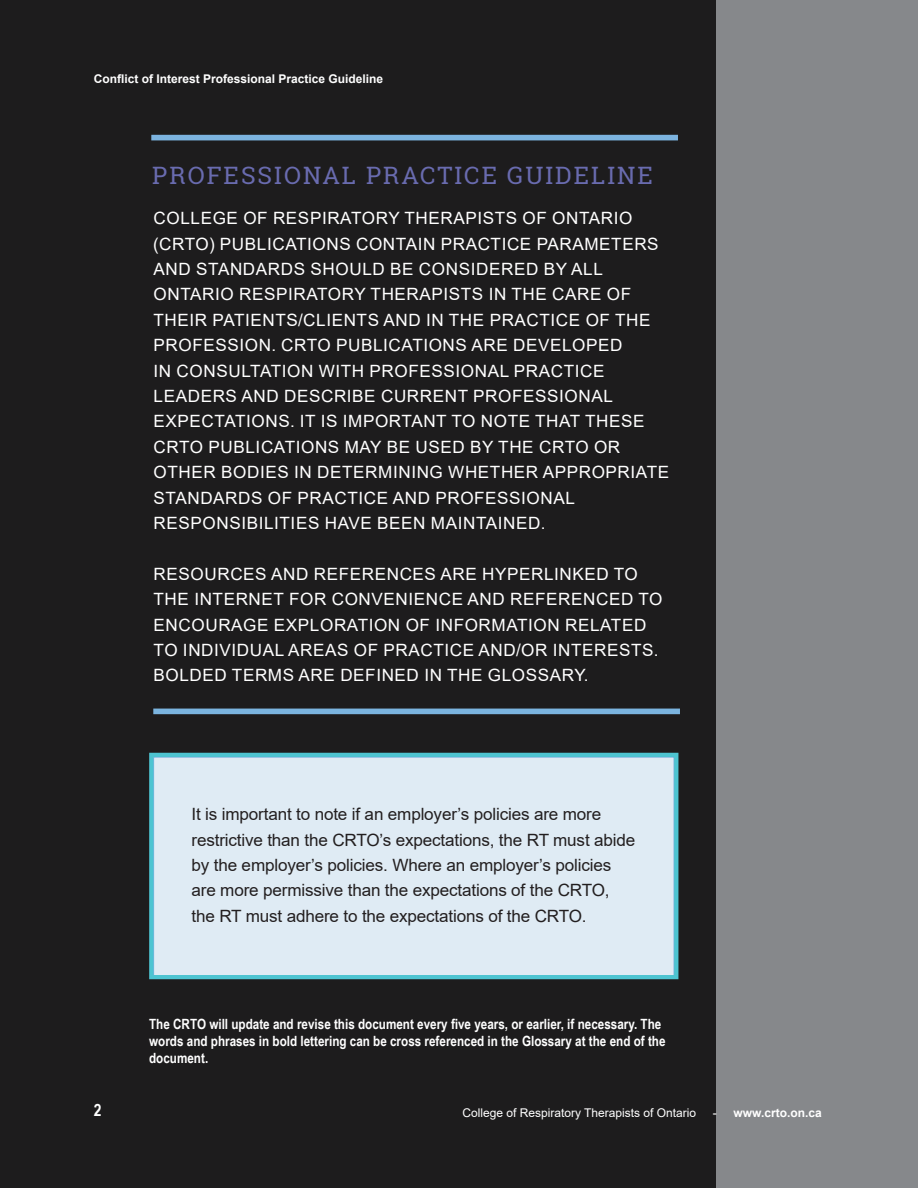
<style>
.page{position:relative;width:918px;height:1188px;background:#86888b}
.page>*{position:absolute;margin:0;border:0;box-sizing:border-box;transform-origin:0 0}
.Page_Header_-_Blue{font:24px "Roboto Slab";letter-spacing:.085em;color:#696baf}
.Page_Header_-_White{font:16.95px/25.3px "Arial";letter-spacing:.035em;color:#fff}
.Page_Header_-_White-2{font:16.95px/25.3px "Arial";letter-spacing:-.01em;color:#231f20}
.t1{font:700 16.95px "Arial Narrow";color:#fff}
.Page_Header_-_White-3{font:700 14.1px/17px "Arial Narrow";color:#fff}
.t2{font:700 12px "Arial";color:#fff}
.t3{font:12px "Arial";color:#fff}
.s1{font-weight:400}
</style>
<div class="page">
<div style="left:0;top:0;width:715px;height:1188px;background:#231f20"></div>
<div style="left:153px;top:709px;width:527px;height:5px;background:#7bb4df"></div>
<div style="left:151px;top:135px;width:527px;height:5px;background:#7cb3df"></div>
<div style="left:153px;top:756px;width:522px;height:221px;background:#dfebf4"></div>
<div style="left:149px;top:753px;width:529px;height:226px;border:4px solid #4dc4d1"></div>
<p class="t2" style="left:94px;top:70px;width:291px">Conflict of Interest Professional Practice Guideline</p>
<p class="Page_Header_-_Blue" style="left:152px;top:159px;width:502px">PROFESSIONAL PRACTICE GUIDELINE</p>
<p class="Page_Header_-_White" style="left:153px;top:205px;width:517px">COLLEGE OF RESPIRATORY THERAPISTS OF ONTARIO (CRTO) PUBLICATIONS CONTAIN PRACTICE PARAMETERS AND STANDARDS SHOULD BE CONSIDERED BY ALL ONTARIO RESPIRATORY THERAPISTS IN THE CARE OF THEIR PATIENTS/CLIENTS AND IN THE PRACTICE OF THE PROFESSION. CRTO PUBLICATIONS ARE DEVELOPED<br>IN CONSULTATION WITH PROFESSIONAL PRACTICE LEADERS AND DESCRIBE CURRENT PROFESSIONAL EXPECTATIONS. IT IS IMPORTANT TO NOTE THAT THESE CRTO PUBLICATIONS MAY BE USED BY THE CRTO OR OTHER BODIES IN DETERMINING WHETHER APPROPRIATE STANDARDS OF PRACTICE AND PROFESSIONAL RESPONSIBILITIES HAVE BEEN MAINTAINED.</p>
<p class="Page_Header_-_White" style="left:154px;top:561px;width:510px">RESOURCES AND REFERENCES ARE HYPERLINKED TO THE INTERNET FOR CONVENIENCE AND REFERENCED TO ENCOURAGE EXPLORATION OF INFORMATION RELATED TO INDIVIDUAL AREAS OF PRACTICE AND/OR INTERESTS.<br>BOLDED TERMS ARE DEFINED IN THE GLOSSARY.</p>
<p class="Page_Header_-_White-2" style="left:192px;top:801px;width:445px">It is important to note if an employer’s policies are more restrictive than the CRTO’s expectations, the RT must abide by the employer’s policies. Where an employer’s policies are more permissive than the expectations of the CRTO, the RT must adhere to the expectations of the CRTO.</p>
<p class="t1" style="left:94px;top:1097px;width:9px">2</p>
<p class="Page_Header_-_White-3" style="left:149px;top:1015px;width:518px">The CRTO will update and revise this document every five years, or earlier, if necessary. The words and phrases in bold lettering can be cross referenced in the Glossary at the end of the document.</p>
<p class="t3" style="left:462px;top:1105px;width:235px">College of Respiratory Therapists of Ontario</p>
<p class="t2" style="left:713px;top:1104px;width:110px"><span class="s1">-</span> www.crto.on.ca</p>
</div>
